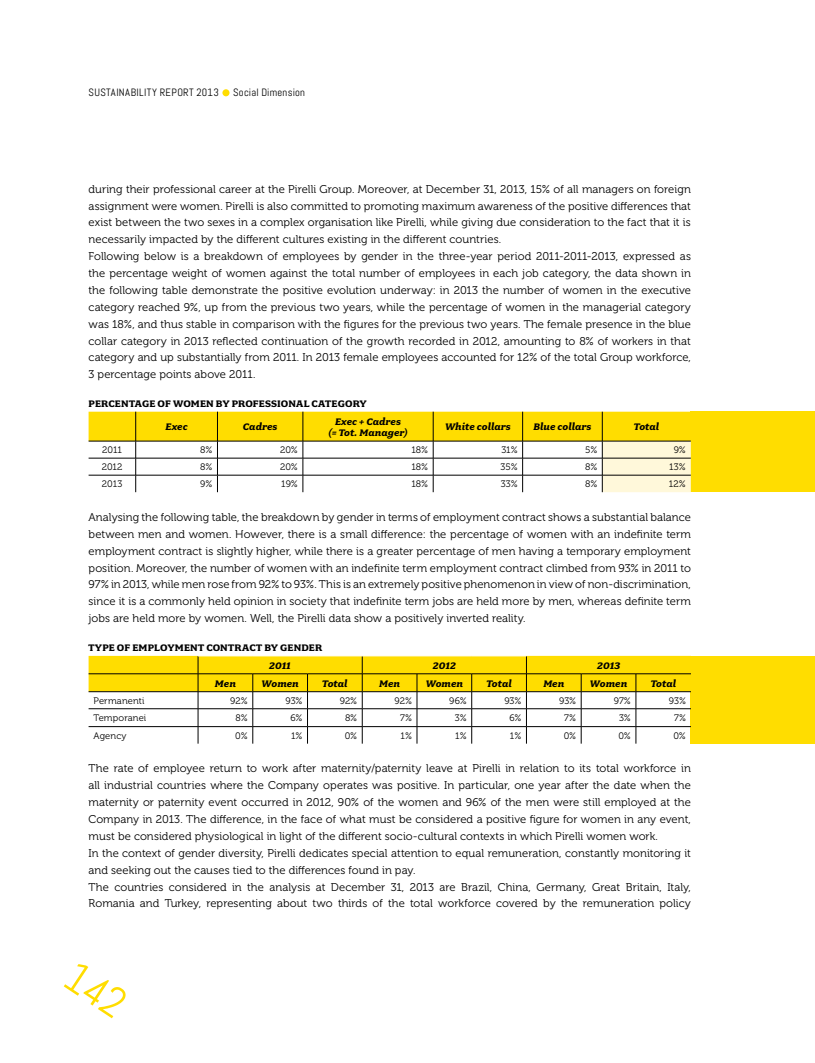
<style>
.page{position:relative;width:815px;height:1063px;background:#fff}
.page>*{position:absolute;margin:0;border:0;box-sizing:border-box;transform-origin:0 0}
.t1{font:11.25px/16.9px "Museo 300";letter-spacing:.005em;color:#000}
.t2{font:italic 700 10.62px/11.5px "Fairplex Wide";letter-spacing:.005em;color:#000;text-align:center}
.t3{font:700 10.62px "Fairplex Wide";letter-spacing:.015em;color:#000}
.t4{font:10.62px "Abel";letter-spacing:.025em;color:#000}
.t5{font:9.38px "Museo 300";letter-spacing:.005em;color:#000}
</style>
<div class="page">
<div style="left:691px;top:412px;width:124px;height:80px;background:#fd0"></div>
<div style="left:691px;top:656px;width:124px;height:88px;background:#fd0"></div>
<div style="left:222px;top:89px;width:8px;height:7px;background:#fd0;border-radius:50%"></div>
<svg style="left:89px;top:412px;width:602px;height:80px"></svg>
<svg style="left:89px;top:656px;width:602px;height:88px"></svg>
<p class="t4" style="left:89px;top:86px;width:132px">SUSTAINABILITY REPORT 2013</p>
<p class="t4" style="left:233px;top:86px;width:74px">Social Dimension</p>
<p class="t1" style="left:89px;top:181px;width:604px">during their professional career at the Pirelli Group. Moreover, at December 31, 2013, 15% of all managers on foreign assignment were women. Pirelli is also committed to promoting maximum awareness of the positive differences that exist between the two sexes in a complex organisation like Pirelli, while giving due consideration to the fact that it is necessarily impacted by the different cultures existing in the different countries.<br>Following below is a breakdown of employees by gender in the three-year period 2011-2011-2013, expressed as the percentage weight of women against the total number of employees in each job category, the data shown in the following table demonstrate the positive evolution underway: in 2013 the number of women in the executive category reached 9%, up from the previous two years, while the percentage of women in the managerial category was 18%, and thus stable in comparison with the figures for the previous two years. The female presence in the blue collar category in 2013 reflected continuation of the growth recorded in 2012, amounting to 8% of workers in that category and up substantially from 2011. In 2013 female employees accounted for 12% of the total Group workforce, 3 percentage points above 2011.</p>
<p class="t3" style="left:89px;top:397px;width:8px">PER</p>
<p class="t3" style="left:108px;top:397px;width:152px">CENTAGE OF WOMEN BY PROFESS</p>
<p class="t3" style="left:277px;top:397px;width:84px">IONAL CATEGORY</p>
<p class="t2" style="left:166px;top:421px;width:23px">Exec</p>
<p class="t2" style="left:243px;top:421px;width:36px">Cadres</p>
<p class="t2" style="left:328px;top:416px;width:81px">Exec + Cadres<br>(= Tot. Manager)</p>
<p class="t2" style="left:445px;top:421px;width:67px">White collars</p>
<p class="t2" style="left:534px;top:421px;width:59px">Blue collars</p>
<p class="t2" style="left:634px;top:421px;width:27px">Total</p>
<p class="t5" style="left:102px;top:445px;width:21px">2011</p>
<p class="t5" style="left:200px;top:445px;width:14px">8%</p>
<p class="t5" style="left:280px;top:445px;width:19px">20%</p>
<p class="t5" style="left:411px;top:445px;width:18px">18%</p>
<p class="t5" style="left:501px;top:445px;width:18px">31%</p>
<p class="t5" style="left:585px;top:445px;width:14px">5%</p>
<p class="t5" style="left:674px;top:445px;width:14px">9%</p>
<p class="t5" style="left:102px;top:462px;width:22px">2012</p>
<p class="t5" style="left:200px;top:462px;width:14px">8%</p>
<p class="t5" style="left:280px;top:462px;width:19px">20%</p>
<p class="t5" style="left:411px;top:462px;width:18px">18%</p>
<p class="t5" style="left:501px;top:462px;width:19px">35%</p>
<p class="t5" style="left:585px;top:462px;width:14px">8%</p>
<p class="t5" style="left:669px;top:462px;width:18px">13%</p>
<p class="t5" style="left:102px;top:479px;width:22px">2013</p>
<p class="t5" style="left:200px;top:479px;width:14px">9%</p>
<p class="t5" style="left:281px;top:479px;width:18px">19%</p>
<p class="t5" style="left:411px;top:479px;width:18px">18%</p>
<p class="t5" style="left:501px;top:479px;width:18px">33%</p>
<p class="t5" style="left:585px;top:479px;width:14px">8%</p>
<p class="t5" style="left:669px;top:479px;width:18px">12%</p>
<p class="t1" style="left:89px;top:509px;width:604px;text-align:justify">Analysing the following table, the breakdown by gender in terms of employment contract shows a substantial balance between men and women. However, there is a small difference: the percentage of women with an indefinite term employment contract is slightly higher, while there is a greater percentage of men having a temporary employment position. Moreover, the number of women with an indefinite term employment contract climbed from 93% in 2011 to 97% in 2013, while men rose from 92% to 93%. This is an extremely positive phenomenon in view of non-discrimination, since it is a commonly held opinion in society that indefinite term jobs are held more by men, whereas definite term jobs are held more by women. Well, the Pirelli data show a positively inverted reality.</p>
<p class="t3" style="left:89px;top:641px;width:15px">TYPE</p>
<p class="t3" style="left:117px;top:641px;width:193px">OF EMPLOYMENT CONTRACT BY GENDER</p>
<p class="t2" style="left:269px;top:660px;width:23px">2011</p>
<p class="t2" style="left:433px;top:660px;width:24px">2012</p>
<p class="t2" style="left:597px;top:660px;width:25px">2013</p>
<p class="t2" style="left:215px;top:678px;width:22px">Men</p>
<p class="t2" style="left:261px;top:678px;width:39px">Women</p>
<p class="t2" style="left:322px;top:678px;width:27px">Total</p>
<p class="t2" style="left:379px;top:678px;width:22px">Men</p>
<p class="t2" style="left:426px;top:678px;width:39px">Women</p>
<p class="t2" style="left:486px;top:678px;width:27px">Total</p>
<p class="t2" style="left:543px;top:678px;width:22px">Men</p>
<p class="t2" style="left:590px;top:678px;width:39px">Women</p>
<p class="t2" style="left:651px;top:678px;width:27px">Total</p>
<p class="t5" style="left:94px;top:695px;width:52px">Permanenti</p>
<p class="t5" style="left:230px;top:695px;width:19px">92%</p>
<p class="t5" style="left:285px;top:695px;width:19px">93%</p>
<p class="t5" style="left:340px;top:695px;width:19px">92%</p>
<p class="t5" style="left:395px;top:695px;width:19px">92%</p>
<p class="t5" style="left:449px;top:695px;width:19px">96%</p>
<p class="t5" style="left:504px;top:695px;width:19px">93%</p>
<p class="t5" style="left:559px;top:695px;width:19px">93%</p>
<p class="t5" style="left:614px;top:695px;width:19px">97%</p>
<p class="t5" style="left:669px;top:695px;width:19px">93%</p>
<p class="t5" style="left:94px;top:713px;width:54px">Temporanei</p>
<p class="t5" style="left:236px;top:713px;width:14px">8%</p>
<p class="t5" style="left:291px;top:713px;width:13px">6%</p>
<p class="t5" style="left:345px;top:713px;width:14px">8%</p>
<p class="t5" style="left:400px;top:713px;width:13px">7%</p>
<p class="t5" style="left:455px;top:713px;width:13px">3%</p>
<p class="t5" style="left:509px;top:713px;width:13px">6%</p>
<p class="t5" style="left:564px;top:713px;width:13px">7%</p>
<p class="t5" style="left:619px;top:713px;width:13px">3%</p>
<p class="t5" style="left:674px;top:713px;width:13px">7%</p>
<p class="t5" style="left:94px;top:730px;width:35px">Agency</p>
<p class="t5" style="left:235px;top:730px;width:14px">0%</p>
<p class="t5" style="left:291px;top:730px;width:13px">1%</p>
<p class="t5" style="left:345px;top:730px;width:14px">0%</p>
<p class="t5" style="left:400px;top:730px;width:13px">1%</p>
<p class="t5" style="left:455px;top:730px;width:13px">1%</p>
<p class="t5" style="left:510px;top:730px;width:13px">1%</p>
<p class="t5" style="left:564px;top:730px;width:14px">0%</p>
<p class="t5" style="left:618px;top:730px;width:14px">0%</p>
<p class="t5" style="left:673px;top:730px;width:14px">0%</p>
<p class="t1" style="left:89px;top:760px;width:604px">The rate of employee return to work after maternity/paternity leave at Pirelli in relation to its total workforce in all industrial countries where the Company operates was positive. In particular, one year after the date when the maternity or paternity event occurred in 2012, 90% of the women and 96% of the men were still employed at the Company in 2013. The difference, in the face of what must be considered a positive figure for women in any event, must be considered physiological in light of the different socio-cultural contexts in which Pirelli women work.<br>In the context of gender diversity, Pirelli dedicates special attention to equal remuneration, constantly monitoring it and seeking out the causes tied to the differences found in pay.<br>The countries considered in the analysis at December 31, 2013 are Brazil, China, Germany, Great Britain, Italy, Romania and Turkey, representing about two thirds of the total workforce covered by the remuneration policy</p>
</div>
